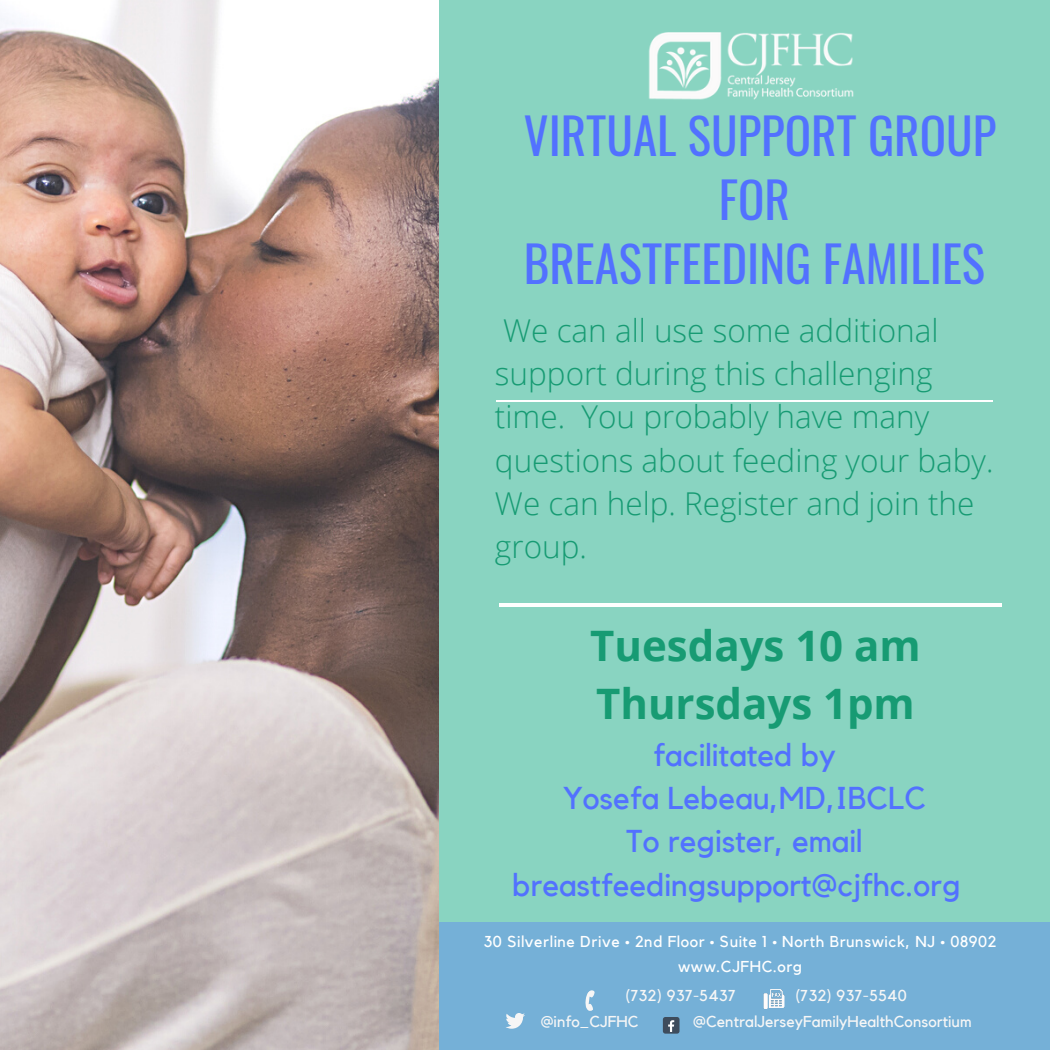
<style>
.page{position:relative;width:1050px;height:1050px;background:#89d4c1}
.page>*{position:absolute;margin:0;border:0;box-sizing:border-box;transform-origin:0 0}
.t1{font:49px/64.4px "Oswald";color:#5271ff;text-align:center}
.t2{font:700 42px/57.8px "Open Sans";color:#179b73}
.t3{font:300 31.5px/43.4px "Open Sans";color:#179b73}
.t4{font:31.5px/43.4px "Kollektif";color:#5271ff;text-align:center}
.t5{font:15.75px/25.7px "Kollektif";letter-spacing:.04em;color:#fff;text-align:center}
.t6{font:15.75px "Kollektif";letter-spacing:.005em;color:#f6f6f6}
.t7{font:15.75px "Kollektif";letter-spacing:.03em;color:#f6f6f6}
</style>
<div class="page">
<div style="left:412px;top:922px;width:638px;height:128px;background:#75b0d7"></div>
<img style="left:0;top:0;width:439px;height:1050px">
<hr style="left:497px;top:400px;width:496px;height:2px;background:#fff">
<img style="left:648px;top:32px;width:206px;height:68px">
<svg style="left:506px;top:1013px;width:19px;height:16px"></svg>
<svg style="left:585px;top:990px;width:10px;height:21px"></svg>
<img style="left:764px;top:989px;width:21px;height:20px">
<div style="left:663px;top:1017px;width:17px;height:17px;background:#3e4c5c;border-radius:3px"></div>
<svg style="left:668px;top:1020px;width:6px;height:12px"></svg>
<hr style="left:499px;top:603px;width:503px;height:4px;background:#fff">
<h1 class="t1" style="left:524px;top:102px;width:474px">VIRTUAL SUPPORT GROUP<br>FOR<br>BREASTFEEDING FAMILIES</h1>
<p class="t3" style="left:495px;top:308px;width:500px">We can all use some additional support during this challenging time. You probably have many questions about feeding your baby.<br>We can help. Register and join the group.</p>
<h2 class="t2" style="left:590px;top:616px;width:332px">Tuesdays 10 am<br>Thursdays 1pm</h2>
<p class="t4" style="left:512px;top:734px;width:450px">facilitated by<br>Yosefa Lebeau,MD,IBCLC<br>To register, email breastfeedingsupport@cjfhc.org</p>
<p class="t5" style="left:484px;top:929px;width:514px">30 Silverline Drive • 2nd Floor • Suite 1 • North Brunswick, NJ • 08902 www.CJFHC.org</p>
<p class="t7" style="left:626px;top:988px;width:111px">(732) 937-5437</p>
<p class="t7" style="left:796px;top:988px;width:113px">(732) 937-5540</p>
<p class="t6" style="left:541px;top:1014px;width:99px">@info_CJFHC</p>
<p class="t6" style="left:693px;top:1014px;width:280px">@CentralJerseyFamilyHealthConsortium</p>
</div>
